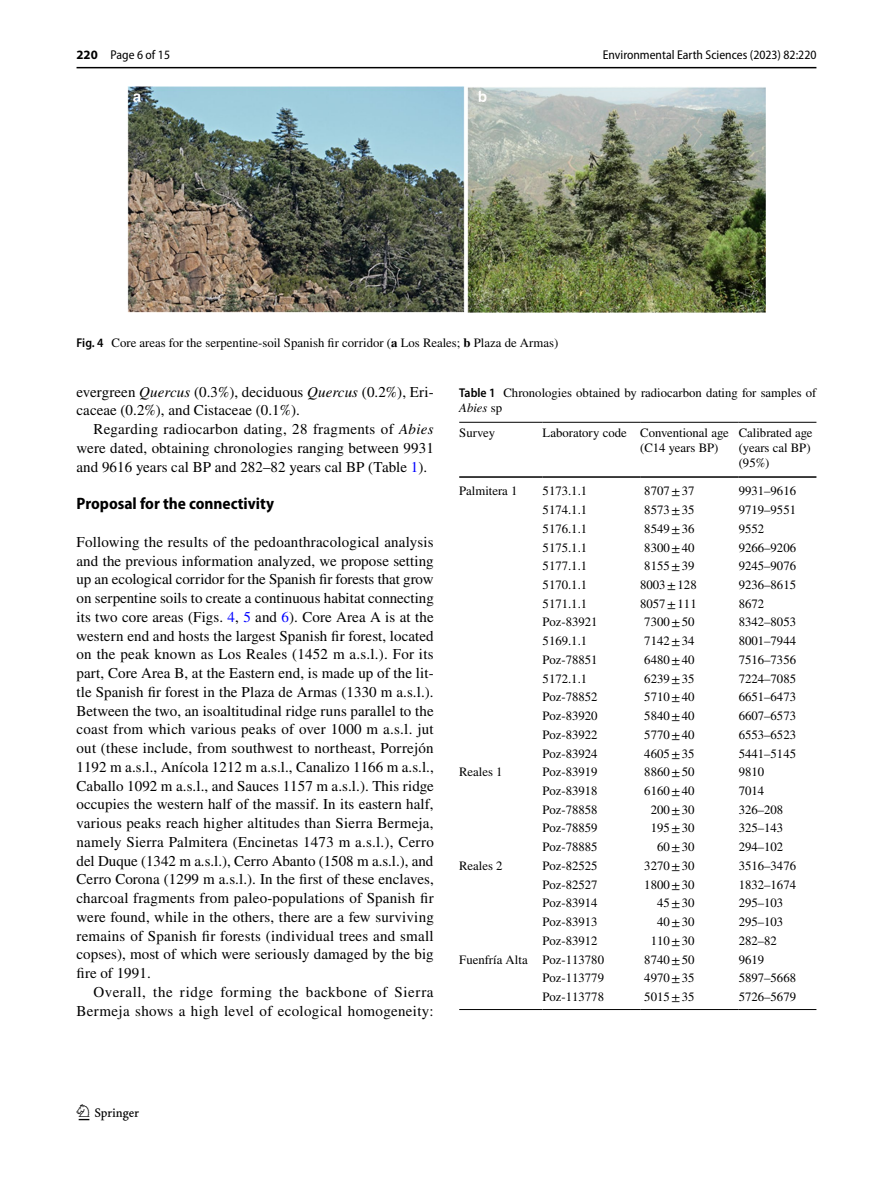
<style>
.page{position:relative;width:893px;height:1187px;background:#fff}
.page>*{position:absolute;margin:0;border:0;box-sizing:border-box;transform-origin:0 0}
.t1{font:22.5px "Springnew Regular 2";color:#000}
.t2{font:700 semi-condensed 16.5px "Myriad Pro";color:#000}
.t3{font:15px/18.8px "STIX";letter-spacing:.005em;color:#000;text-align:justify}
.t4{font:12.75px/15px "STIX";color:#000}
.t5{font:semi-condensed 12.75px "Myriad Pro";color:#000}
.s1{font-weight:700;font-stretch:normal}
.s2{font-family:"Myriad Pro";font-weight:600;font-stretch:semi-condensed}
.s3{font-weight:700}
.s4{font-style:italic}
.s5{color:#00f}
</style>
<div class="page">
<hr style="left:77px;top:67px;width:739px;height:1px;background:#000">
<img style="left:127px;top:87px;width:638px;height:225px">
<hr style="left:459px;top:422px;width:84px;height:1px;background:#000">
<hr style="left:459px;top:476px;width:84px;height:1px;background:#000">
<hr style="left:543px;top:422px;width:97px;height:1px;background:#000">
<hr style="left:543px;top:476px;width:97px;height:1px;background:#000">
<hr style="left:640px;top:422px;width:99px;height:1px;background:#000">
<hr style="left:640px;top:476px;width:99px;height:1px;background:#000">
<hr style="left:739px;top:422px;width:77px;height:1px;background:#000">
<hr style="left:739px;top:476px;width:77px;height:1px;background:#000">
<hr style="left:459px;top:1009px;width:84px;height:1px;background:#000">
<hr style="left:543px;top:1009px;width:97px;height:1px;background:#000">
<hr style="left:640px;top:1009px;width:99px;height:1px;background:#000">
<hr style="left:739px;top:1009px;width:77px;height:1px;background:#000">
<p class="t5" style="left:77px;top:48px;width:95px"><span class="s1">220</span> Page 6 of 15</p>
<p class="t5" style="left:603px;top:48px;width:215px">Environmental Earth Sciences (2023) 82:220</p>
<p class="t4" style="left:77px;top:336px;width:483px"><span class="s2">Fig. 4</span> Core areas for the serpentine-soil Spanish fir corridor (<span class="s3">a</span> Los Reales; <span class="s3">b</span> Plaza de Armas)</p>
<p class="t4" style="left:459px;top:386px;width:359px"><span class="s2">Table 1</span> Chronologies obtained by radiocarbon dating for samples of<br><span class="s4">Abies</span> sp</p>
<p class="t4" style="left:459px;top:426px;width:37px">Survey</p>
<p class="t4" style="left:640px;top:426px;width:90px;text-indent:-98px">Laboratory code Conventional age (C14 years BP)</p>
<p class="t4" style="left:739px;top:426px;width:75px">Calibrated age (years cal BP) (95%)</p>
<p class="t4" style="left:459px;top:484px;width:60px">Palmitera 1</p>
<p class="t4" style="left:543px;top:484px;width:46px">5173.1.1</p>
<p class="t4" style="left:644px;top:484px;width:52px">8707±37</p>
<p class="t4" style="left:739px;top:484px;width:59px">9931–9616</p>
<p class="t4" style="left:543px;top:503px;width:46px">5174.1.1</p>
<p class="t4" style="left:644px;top:503px;width:52px">8573±35</p>
<p class="t4" style="left:739px;top:503px;width:59px">9719–9551</p>
<p class="t4" style="left:543px;top:522px;width:46px">5176.1.1</p>
<p class="t4" style="left:644px;top:522px;width:52px">8549±36</p>
<p class="t4" style="left:739px;top:522px;width:27px">9552</p>
<p class="t4" style="left:543px;top:540px;width:46px">5175.1.1</p>
<p class="t4" style="left:644px;top:540px;width:52px">8300±40</p>
<p class="t4" style="left:739px;top:540px;width:59px">9266–9206</p>
<p class="t4" style="left:543px;top:559px;width:46px">5177.1.1</p>
<p class="t4" style="left:644px;top:559px;width:52px">8155±39</p>
<p class="t4" style="left:739px;top:559px;width:59px">9245–9076</p>
<p class="t4" style="left:543px;top:578px;width:46px">5170.1.1</p>
<p class="t4" style="left:640px;top:578px;width:58px">8003±128</p>
<p class="t4" style="left:739px;top:578px;width:59px">9236–8615</p>
<p class="t4" style="left:543px;top:596px;width:46px">5171.1.1</p>
<p class="t4" style="left:640px;top:596px;width:58px">8057±111</p>
<p class="t4" style="left:739px;top:596px;width:27px">8672</p>
<p class="t4" style="left:543px;top:615px;width:57px">Poz-83921</p>
<p class="t4" style="left:644px;top:615px;width:52px">7300±50</p>
<p class="t4" style="left:739px;top:615px;width:59px">8342–8053</p>
<p class="t4" style="left:543px;top:634px;width:46px">5169.1.1</p>
<p class="t4" style="left:644px;top:634px;width:52px">7142±34</p>
<p class="t4" style="left:739px;top:634px;width:59px">8001–7944</p>
<p class="t4" style="left:543px;top:653px;width:57px">Poz-78851</p>
<p class="t4" style="left:644px;top:653px;width:52px">6480±40</p>
<p class="t4" style="left:739px;top:653px;width:59px">7516–7356</p>
<p class="t4" style="left:543px;top:671px;width:46px">5172.1.1</p>
<p class="t4" style="left:644px;top:671px;width:52px">6239±35</p>
<p class="t4" style="left:739px;top:671px;width:59px">7224–7085</p>
<p class="t4" style="left:543px;top:690px;width:57px">Poz-78852</p>
<p class="t4" style="left:644px;top:690px;width:52px">5710±40</p>
<p class="t4" style="left:739px;top:690px;width:59px">6651–6473</p>
<p class="t4" style="left:543px;top:709px;width:57px">Poz-83920</p>
<p class="t4" style="left:644px;top:709px;width:52px">5840±40</p>
<p class="t4" style="left:739px;top:709px;width:59px">6607–6573</p>
<p class="t4" style="left:543px;top:727px;width:57px">Poz-83922</p>
<p class="t4" style="left:644px;top:727px;width:52px">5770±40</p>
<p class="t4" style="left:739px;top:727px;width:59px">6553–6523</p>
<p class="t4" style="left:543px;top:746px;width:57px">Poz-83924</p>
<p class="t4" style="left:644px;top:746px;width:52px">4605±35</p>
<p class="t4" style="left:739px;top:746px;width:59px">5441–5145</p>
<p class="t4" style="left:459px;top:765px;width:45px">Reales 1</p>
<p class="t4" style="left:543px;top:765px;width:57px">Poz-83919</p>
<p class="t4" style="left:644px;top:765px;width:52px">8860±50</p>
<p class="t4" style="left:739px;top:765px;width:27px">9810</p>
<p class="t4" style="left:543px;top:784px;width:57px">Poz-83918</p>
<p class="t4" style="left:644px;top:784px;width:52px">6160±40</p>
<p class="t4" style="left:739px;top:784px;width:27px">7014</p>
<p class="t4" style="left:543px;top:802px;width:57px">Poz-78858</p>
<p class="t4" style="left:651px;top:802px;width:45px">200±30</p>
<p class="t4" style="left:739px;top:802px;width:46px">326–208</p>
<p class="t4" style="left:543px;top:821px;width:57px">Poz-78859</p>
<p class="t4" style="left:651px;top:821px;width:45px">195±30</p>
<p class="t4" style="left:739px;top:821px;width:46px">325–143</p>
<p class="t4" style="left:543px;top:840px;width:57px">Poz-78885</p>
<p class="t4" style="left:657px;top:840px;width:39px">60±30</p>
<p class="t4" style="left:739px;top:840px;width:46px">294–102</p>
<p class="t4" style="left:459px;top:858px;width:45px">Reales 2</p>
<p class="t4" style="left:543px;top:858px;width:57px">Poz-82525</p>
<p class="t4" style="left:644px;top:858px;width:52px">3270±30</p>
<p class="t4" style="left:739px;top:858px;width:59px">3516–3476</p>
<p class="t4" style="left:543px;top:877px;width:57px">Poz-82527</p>
<p class="t4" style="left:644px;top:877px;width:52px">1800±30</p>
<p class="t4" style="left:739px;top:877px;width:59px">1832–1674</p>
<p class="t4" style="left:543px;top:896px;width:57px">Poz-83914</p>
<p class="t4" style="left:657px;top:896px;width:39px">45±30</p>
<p class="t4" style="left:739px;top:896px;width:46px">295–103</p>
<p class="t4" style="left:543px;top:915px;width:57px">Poz-83913</p>
<p class="t4" style="left:657px;top:915px;width:39px">40±30</p>
<p class="t4" style="left:739px;top:915px;width:46px">295–103</p>
<p class="t4" style="left:543px;top:933px;width:57px">Poz-83912</p>
<p class="t4" style="left:651px;top:933px;width:45px">110±30</p>
<p class="t4" style="left:739px;top:933px;width:40px">282–82</p>
<p class="t4" style="left:459px;top:952px;width:146px">Fuenfría Alta Poz-113780</p>
<p class="t4" style="left:644px;top:952px;width:52px">8740±50</p>
<p class="t4" style="left:739px;top:952px;width:27px">9619</p>
<p class="t4" style="left:543px;top:971px;width:63px">Poz-113779</p>
<p class="t4" style="left:644px;top:971px;width:52px">4970±35</p>
<p class="t4" style="left:739px;top:971px;width:59px">5897–5668</p>
<p class="t4" style="left:543px;top:990px;width:63px">Poz-113778</p>
<p class="t4" style="left:644px;top:990px;width:52px">5015±35</p>
<p class="t4" style="left:739px;top:990px;width:59px">5726–5679</p>
<p class="t3" style="left:77px;top:383px;width:359px">evergreen <span class="s4">Quercus</span> (0.3%), deciduous <span class="s4">Quercus</span> (0.2%), Eri&shy;caceae (0.2%), and Cistaceae (0.1%).</p>
<p class="t3" style="left:77px;top:421px;width:359px;text-indent:17px">Regarding radiocarbon dating, 28 fragments of <span class="s4">Abies </span>were dated, obtaining chronologies ranging between 9931 and 9616 years cal BP and 282–82 years cal BP (Table <span class="s5">1</span>).</p>
<p class="t2" style="left:77px;top:494px;width:199px">Proposal for the connectivity</p>
<p class="t3" style="left:77px;top:533px;width:359px">Following the results of the pedoanthracological analysis and the previous information analyzed, we propose setting up an ecological corridor for the Spanish fir forests that grow on serpentine soils to create a continuous habitat connecting its two core areas (Figs. <span class="s5">4</span>, <span class="s5">5</span> and <span class="s5">6</span>). Core Area A is at the western end and hosts the largest Spanish fir forest, located on the peak known as Los Reales (1452 m a.s.l.). For its part, Core Area B, at the Eastern end, is made up of the lit&shy;tle Spanish fir forest in the Plaza de Armas (1330 m a.s.l.).<br>Between the two, an isoaltitudinal ridge runs parallel to the coast from which various peaks of over 1000 m a.s.l. jut out (these include, from southwest to northeast, Porrejón 1192 m a.s.l., Anícola 1212 m a.s.l., Canalizo 1166 m a.s.l., Caballo 1092 m a.s.l., and Sauces 1157 m a.s.l.). This ridge occupies the western half of the massif. In its eastern half, various peaks reach higher altitudes than Sierra Bermeja, namely Sierra Palmitera (Encinetas 1473 m a.s.l.), Cerro del Duque (1342 m a.s.l.), Cerro Abanto (1508 m a.s.l.), and Cerro Corona (1299 m a.s.l.). In the first of these enclaves, charcoal fragments from paleo-populations of Spanish fir were found, while in the others, there are a few surviving remains of Spanish fir forests (individual trees and small copses), most of which were seriously damaged by the big fire of 1991.</p>
<p class="t3" style="left:77px;top:983px;width:359px;text-align:right">Overall, the ridge forming the backbone of Sierra<br>Bermeja shows a high level of ecological homogeneity:</p>
<h1 class="t1" style="left:79px;top:1104px;width:62px">1 3</h1>
</div>
